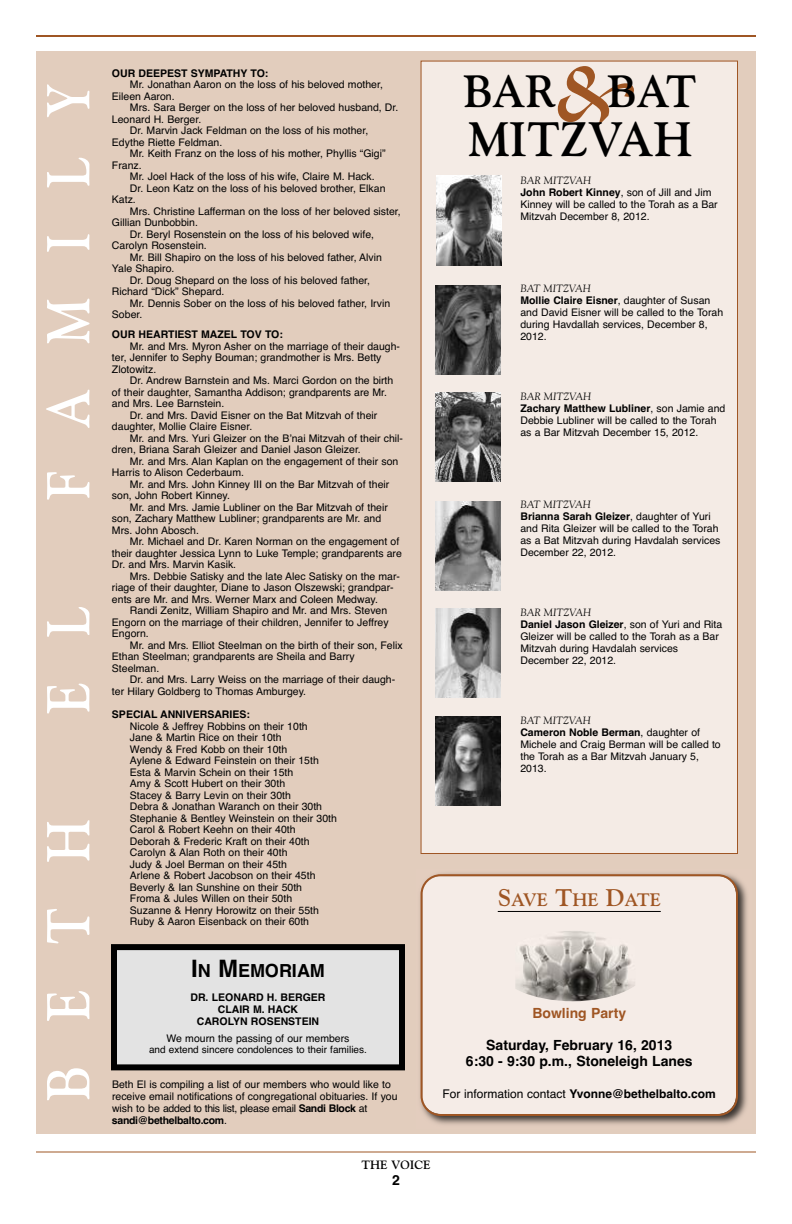
<style>
.page{position:relative;width:792px;height:1224px;background:#fff}
.page>*{position:absolute;margin:0;border:0;box-sizing:border-box;transform-origin:0 0}
.t1{font:700 60px "Goudy";letter-spacing:.89em;color:#fff;scale:.85 1}
.t2{font:700 48px "Goudy";color:#000;scale:.95 1}
.t3{font:700 45px "Goudy";color:#000;scale:.95 1}
.t4{font:700 18px "Goudy";color:#9f5624}
.t5{font:700 18px "Helvetica";color:#000}
.t6{font:700 14px/16px "Helvetica";color:#000;text-align:center}
.t7{font:700 14px "Helvetica";color:#9f5624}
.t8{font:700 12px "Helvetica";color:#000}
.t9{font:700 12px "Goudy";color:#000}
.t10{font:10.5px/11.5px "Helvetica";color:#000}
.t11{font:700 10.5px/12px "Helvetica";color:#000;text-align:center}
.t12{font:italic 10.5px "Goudy";color:#000}
.t13{font:10px "Helvetica";color:#000}
.s1{font-size:24px}
.s2{font-weight:700}
.s3{font-family:"Matura MT Script Capitals";font-weight:400;font-size:72px;color:#9f5624}
.s4{font-weight:400}
</style>
<div class="page">
<div style="left:36px;top:51px;width:720px;height:1083px;background:#e2cdbd"></div>
<hr style="left:36px;top:1152px;width:720px;height:1px;background:#9f5624">
<hr style="left:36px;top:35px;width:720px;height:2px;background:#9f5624">
<div style="left:422px;top:62px;width:315px;height:791px;background:#f4ebe5"></div>
<img style="left:436px;top:176px;width:66px;height:89px">
<img style="left:436px;top:285px;width:65px;height:89px">
<img style="left:436px;top:392px;width:65px;height:89px">
<img style="left:436px;top:502px;width:65px;height:89px">
<img style="left:436px;top:609px;width:65px;height:89px">
<img style="left:436px;top:716px;width:65px;height:89px">
<div style="left:114px;top:947px;width:288px;height:120px;background:#e3e3e3"></div>
<div style="left:111px;top:944px;width:294px;height:126px;border:6px solid #000"></div>
<img style="left:420px;top:873px;width:327px;height:252px">
<div style="left:421px;top:874px;width:317px;height:242px;background:#f5ece7"></div>
<hr style="left:498px;top:911px;width:163px;height:1px;background:#000">
<img style="left:515px;top:931px;width:120px;height:70px">
<h1 class="t1" style="left:33px;top:500px;width:491px;rotate:-90deg">FAMILY</h1>
<h1 class="t1" style="left:33px;top:714px;width:128px;rotate:-90deg">E L</h1>
<h1 class="t1" style="left:33px;top:1100px;width:332px;rotate:-90deg">BETH</h1>
<p class="t11" style="left:112px;top:67px;width:158px">OUR DEEPEST SYMPATHY TO:</p>
<p class="t10" style="left:112px;top:79px;width:272px;text-indent:18px">Mr. Jonathan Aaron on the loss of his beloved mother,<br>Eileen Aaron.</p>
<p class="t10" style="left:130px;top:102px;width:270px">Mrs. Sara Berger on the loss of her beloved husband, Dr.</p>
<p class="t10" style="left:112px;top:114px;width:91px">Leonard H. Berger.</p>
<p class="t10" style="left:130px;top:125px;width:240px">Dr. Marvin Jack Feldman on the loss of his mother,</p>
<p class="t10" style="left:112px;top:137px;width:112px">Edythe Riette Feldman.</p>
<p class="t10" style="left:130px;top:148px;width:257px">Mr. Keith Franz on the loss of his mother, Phyllis “Gigi”</p>
<p class="t10" style="left:112px;top:160px;width:31px">Franz.</p>
<p class="t10" style="left:130px;top:171px;width:246px">Mr. Joel Hack of the loss of his wife, Claire M. Hack.</p>
<p class="t10" style="left:130px;top:183px;width:257px">Dr. Leon Katz on the loss of his beloved brother, Elkan</p>
<p class="t10" style="left:112px;top:194px;width:25px">Katz.</p>
<p class="t10" style="left:130px;top:206px;width:272px">Mrs. Christine Lafferman on the loss of her beloved sister,</p>
<p class="t10" style="left:112px;top:217px;width:88px">Gillian Dunbobbin.</p>
<p class="t10" style="left:130px;top:229px;width:246px">Dr. Beryl Rosenstein on the loss of his beloved wife,</p>
<p class="t10" style="left:112px;top:240px;width:96px">Carolyn Rosenstein.</p>
<p class="t10" style="left:130px;top:252px;width:254px">Mr. Bill Shapiro on the loss of his beloved father, Alvin</p>
<p class="t10" style="left:112px;top:263px;width:64px">Yale Shapiro.</p>
<p class="t10" style="left:130px;top:275px;width:242px">Dr. Doug Shepard on the loss of his beloved father,</p>
<p class="t10" style="left:112px;top:286px;width:114px">Richard “Dick” Shepard.</p>
<p class="t10" style="left:130px;top:298px;width:262px">Mr. Dennis Sober on the loss of his beloved father, Irvin</p>
<p class="t10" style="left:112px;top:309px;width:32px">Sober.</p>
<p class="t11" style="left:112px;top:328px;width:172px">OUR HEARTIEST MAZEL TOV TO:</p>
<p class="t10" style="left:112px;top:340px;width:290px;text-indent:18px">Mr. and Mrs. Myron Asher on the marriage of their daugh&shy;ter, Jennifer to Sephy Bouman; grandmother is Mrs. Betty<br>Zlotowitz.</p>
<p class="t10" style="left:130px;top:375px;width:265px">Dr. Andrew Barnstein and Ms. Marci Gordon on the birth</p>
<p class="t10" style="left:112px;top:386px;width:277px">of their daughter, Samantha Addison; grandparents are Mr.</p>
<p class="t10" style="left:112px;top:398px;width:114px">and Mrs. Lee Barnstein.</p>
<p class="t10" style="left:130px;top:409px;width:249px">Dr. and Mrs. David Eisner on the Bat Mitzvah of their</p>
<p class="t10" style="left:112px;top:421px;width:142px">daughter, Mollie Claire Eisner.</p>
<p class="t10" style="left:130px;top:432px;width:275px">Mr. and Mrs. Yuri Gleizer on the Bʼnai Mitzvah of their chil-</p>
<p class="t10" style="left:112px;top:444px;width:250px">dren, Briana Sarah Gleizer and Daniel Jason Gleizer.</p>
<p class="t10" style="left:130px;top:455px;width:270px">Mr. and Mrs. Alan Kaplan on the engagement of their son</p>
<p class="t10" style="left:112px;top:467px;width:134px">Harris to Alison Cederbaum.</p>
<p class="t10" style="left:130px;top:478px;width:261px">Mr. and Mrs. John Kinney III on the Bar Mitzvah of their</p>
<p class="t10" style="left:112px;top:490px;width:119px">son, John Robert Kinney.</p>
<p class="t10" style="left:130px;top:501px;width:259px">Mr. and Mrs. Jamie Lubliner on the Bar Mitzvah of their</p>
<p class="t10" style="left:112px;top:513px;width:271px">son, Zachary Matthew Lubliner; grandparents are Mr. and</p>
<p class="t10" style="left:112px;top:524px;width:88px">Mrs. John Abosch.</p>
<p class="t10" style="left:130px;top:536px;width:271px">Mr. Michael and Dr. Karen Norman on the engagement of</p>
<p class="t10" style="left:112px;top:547px;width:292px">their daughter Jessica Lynn to Luke Temple; grandparents are</p>
<p class="t10" style="left:112px;top:559px;width:126px">Dr. and Mrs. Marvin Kasik.</p>
<p class="t10" style="left:130px;top:570px;width:272px">Mrs. Debbie Satisky and the late Alec Satisky on the mar-</p>
<p class="t10" style="left:112px;top:582px;width:283px">riage of their daughter, Diane to Jason Olszewski; grandpar-</p>
<p class="t10" style="left:112px;top:593px;width:267px">ents are Mr. and Mrs. Werner Marx and Coleen Medway.</p>
<p class="t10" style="left:130px;top:605px;width:259px">Randi Zenitz, William Shapiro and Mr. and Mrs. Steven</p>
<p class="t10" style="left:112px;top:616px;width:278px">Engorn on the marriage of their children, Jennifer to Jeffrey</p>
<p class="t10" style="left:112px;top:628px;width:38px">Engorn.</p>
<p class="t10" style="left:130px;top:639px;width:274px">Mr. and Mrs. Elliot Steelman on the birth of their son, Felix</p>
<p class="t10" style="left:112px;top:651px;width:244px">Ethan Steelman; grandparents are Sheila and Barry</p>
<p class="t10" style="left:112px;top:662px;width:49px">Steelman.</p>
<p class="t10" style="left:130px;top:674px;width:267px">Dr. and Mrs. Larry Weiss on the marriage of their daugh-</p>
<p class="t10" style="left:112px;top:685px;width:196px">ter Hilary Goldberg to Thomas Amburgey.</p>
<p class="t11" style="left:112px;top:709px;width:139px">SPECIAL ANNIVERSARIES:</p>
<p class="t10" style="left:130px;top:720px;width:208px">Nicole &amp; Jeffrey Robbins on their 10th<br>Jane &amp; Martin Rice on their 10th<br>Wendy &amp; Fred Kobb on their 10th<br>Aylene &amp; Edward Feinstein on their 15th Esta &amp; Marvin Schein on their 15th<br>Amy &amp; Scott Hubert on their 30th<br>Stacey &amp; Barry Levin on their 30th<br>Debra &amp; Jonathan Waranch on their 30th Stephanie &amp; Bentley Weinstein on their 30th Carol &amp; Robert Keehn on their 40th Deborah &amp; Frederic Kraft on their 40th Carolyn &amp; Alan Roth on their 40th<br>Judy &amp; Joel Berman on their 45th<br>Arlene &amp; Robert Jacobson on their 45th Beverly &amp; Ian Sunshine on their 50th<br>Froma &amp; Jules Willen on their 50th<br>Suzanne &amp; Henry Horowitz on their 55th Ruby &amp; Aaron Eisenback on their 60th</p>
<h3 class="t5" style="left:191px;top:961px;width:135px"><span class="s1">I</span>N <span class="s1">M</span>EMORIAM</h3>
<p class="t11" style="left:190px;top:992px;width:137px">DR. LEONARD H. BERGER<br>CLAIR M. HACK<br>CAROLYN ROSENSTEIN</p>
<p class="t10" style="left:166px;top:1033px;width:185px">We mourn the passing of our members</p>
<p class="t13" style="left:149px;top:1044px;width:219px">and extend sincere condolences to their families.</p>
<p class="t10" style="left:112px;top:1078px;width:287px;line-height:12px">Beth El is compiling a list of our members who would like to receive email notifications of congregational obituaries. If you wish to be added to this list, please email <span class="s2">Sandi Block</span> at <span class="s2">sandi@bethelbalto.com</span>.</p>
<h3 class="t3" style="left:464px;top:66px;width:247px">BAR<span class="s3">&amp;</span>BAT</h3>
<h2 class="t2" style="left:469px;top:112px;width:236px">MITZVAH</h2>
<p class="t12" style="left:520px;top:174px;width:72px">BAR MITZVAH</p>
<p class="t10" style="left:520px;top:186px;width:199px;line-height:12px"><span class="s2">John Robert Kinney</span>, son of Jill and Jim<br>Kinney will be called to the Torah as a Bar<br>Mitzvah December 8, 2012.</p>
<p class="t12" style="left:520px;top:282px;width:72px">BAT MITZVAH</p>
<p class="t10" style="left:520px;top:294px;width:204px;line-height:12px"><span class="s2">Mollie Claire Eisner</span>, daughter of Susan and David Eisner will be called to the Torah during Havdallah services, December 8,<br>2012.</p>
<p class="t12" style="left:520px;top:390px;width:72px">BAR MITZVAH</p>
<p class="t10" style="left:520px;top:402px;width:207px;line-height:12px"><span class="s2">Zachary Matthew Lubliner</span>, son Jamie and<br>Debbie Lubliner will be called to the Torah as a Bar Mitzvah December 15, 2012.</p>
<p class="t12" style="left:520px;top:498px;width:72px">BAT MITZVAH</p>
<p class="t10" style="left:520px;top:510px;width:202px;line-height:12px"><span class="s2">Brianna Sarah Gleizer</span>, daughter of Yuri and Rita Gleizer will be called to the Torah as a Bat Mitzvah during Havdalah services December 22, 2012.</p>
<p class="t12" style="left:520px;top:606px;width:72px">BAR MITZVAH</p>
<p class="t10" style="left:520px;top:618px;width:203px;line-height:12px"><span class="s2">Daniel Jason Gleizer</span>, son of Yuri and Rita Gleizer will be called to the Torah as a Bar Mitzvah during Havdalah services December 22, 2012.</p>
<p class="t12" style="left:520px;top:714px;width:72px">BAT MITZVAH</p>
<p class="t10" style="left:520px;top:726px;width:202px;line-height:12px"><span class="s2">Cameron Noble Berman</span>, daughter of<br>Michele and Craig Berman will be called to the Torah as a Bar Mitzvah January 5,<br>2013.</p>
<h3 class="t4" style="left:498px;top:889px;width:165px"><span class="s1">S</span>AVE <span class="s1">T</span>HE <span class="s1">D</span>ATE</h3>
<h3 class="t7" style="left:532px;top:1005px;width:95px">Bowling Party</h3>
<h3 class="t6" style="left:466px;top:1038px;width:228px">Saturday, February 16, 2013<br>6:30 - 9:30 p.m., Stoneleigh Lanes</h3>
<p class="t8" style="left:443px;top:1087px;width:275px"><span class="s4">For information contact</span> Yvonne@bethelbalto.com</p>
<p class="t9" style="left:362px;top:1157px;width:70px">THE VOICE</p>
<h3 class="t6" style="left:392px;top:1172px;width:9px">2</h3>
</div>
